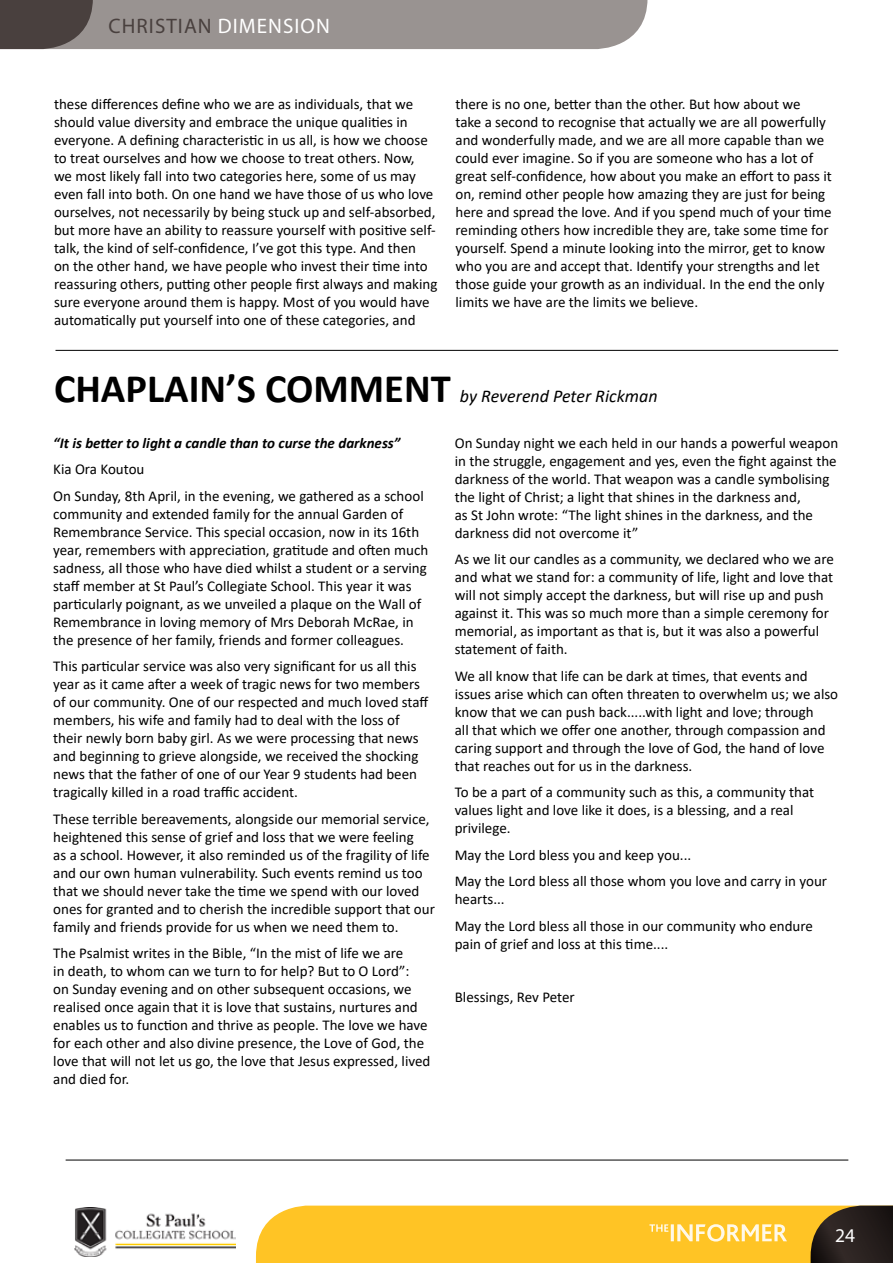
<style>
.page{position:relative;width:893px;height:1263px;background:#fff}
.page>*{position:absolute;margin:0;border:0;box-sizing:border-box;transform-origin:0 0}
.t1{font:700 40.5px "Calibri";color:#000}
.t2{font:21px "Myriad Pro";letter-spacing:.05em;color:#49403e}
.t3{font:19.5px "Myriad Pro";color:#fff}
.t4{font:italic 18px "Calibri";color:#000}
.t5{font:15px/18px "Calibri";color:#000}
.t6{font:italic 700 15px "Calibri";color:#000}
.s1{color:#fff}
</style>
<div class="page">
<svg style="left:0;top:0;width:647px;height:49px;background:#908a88"></svg>
<img style="left:74px;top:1207px;width:161px;height:49px">
<svg style="left:256px;top:1205px;width:637px;height:58px;background:#e6b32e"></svg>
<hr style="left:66px;top:1160px;width:782px;height:1px;background:#000">
<hr style="left:56px;top:350px;width:782px;height:1px;background:#000">
<h2 class="t2" style="left:109px;top:13px;width:223px">CHRISTIAN <span class="s1">DIMENSION</span></h2>
<p class="t5" style="left:54px;top:95px;width:385px">these differences define who we are as individuals, that we should value diversity and embrace the unique qualities in everyone. A defining characteristic in us all, is how we choose to treat ourselves and how we choose to treat others. Now,<br>we most likely fall into two categories here, some of us may even fall into both. On one hand we have those of us who love ourselves, not necessarily by being stuck up and self-absorbed, but more have an ability to reassure yourself with positive self&shy;talk, the kind of self-confidence, I’ve got this type. And then<br>on the other hand, we have people who invest their time into reassuring others, putting other people first always and making sure everyone around them is happy. Most of you would have automatically put yourself into one of these categories, and</p>
<p class="t5" style="left:455px;top:95px;width:378px">there is no one, better than the other. But how about we<br>take a second to recognise that actually we are all powerfully and wonderfully made, and we are all more capable than we could ever imagine. So if you are someone who has a lot of great self-confidence, how about you make an effort to pass it on, remind other people how amazing they are just for being here and spread the love. And if you spend much of your time reminding others how incredible they are, take some time for yourself. Spend a minute looking into the mirror, get to know who you are and accept that. Identify your strengths and let those guide your growth as an individual. In the end the only limits we have are the limits we believe.</p>
<h1 class="t1" style="left:54px;top:360px;width:398px">CHAPLAIN’S COMMENT</h1>
<p class="t4" style="left:460px;top:384px;width:199px">by Reverend Peter Rickman</p>
<p class="t6" style="left:53px;top:432px;width:349px">“It is better to light a candle than to curse the darkness”</p>
<p class="t5" style="left:53px;top:455px;width:372px;line-height:26.5px">Kia Ora Koutou<br>On Sunday, 8th April, in the evening, we gathered as a school</p>
<p class="t5" style="left:53px;top:504px;width:377px">community and extended family for the annual Garden of Remembrance Service. This special occasion, now in its 16th year, remembers with appreciation, gratitude and often much sadness, all those who have died whilst a student or a serving staff member at St Paul’s Collegiate School. This year it was particularly poignant, as we unveiled a plaque on the Wall of Remembrance in loving memory of Mrs Deborah McRae, in the presence of her family, friends and former colleagues.</p>
<p class="t5" style="left:53px;top:657px;width:377px">This particular service was also very significant for us all this year as it came after a week of tragic news for two members of our community. One of our respected and much loved staff members, his wife and family had to deal with the loss of their newly born baby girl. As we were processing that news and beginning to grieve alongside, we received the shocking news that the father of one of our Year 9 students had been tragically killed in a road traffic accident.</p>
<p class="t5" style="left:53px;top:809px;width:383px">These terrible bereavements, alongside our memorial service, heightened this sense of grief and loss that we were feeling<br>as a school. However, it also reminded us of the fragility of life and our own human vulnerability. Such events remind us too that we should never take the time we spend with our loved ones for granted and to cherish the incredible support that our family and friends provide for us when we need them to.</p>
<p class="t5" style="left:53px;top:944px;width:379px">The Psalmist writes in the Bible, “In the mist of life we are<br>in death, to whom can we turn to for help? But to O Lord”:<br>on Sunday evening and on other subsequent occasions, we realised once again that it is love that sustains, nurtures and enables us to function and thrive as people. The love we have for each other and also divine presence, the Love of God, the love that will not let us go, the love that Jesus expressed, lived and died for.</p>
<p class="t5" style="left:455px;top:433px;width:385px">On Sunday night we each held in our hands a powerful weapon in the struggle, engagement and yes, even the fight against the darkness of the world. That weapon was a candle symbolising the light of Christ; a light that shines in the darkness and,<br>as St John wrote: “The light shines in the darkness, and the darkness did not overcome it”</p>
<p class="t5" style="left:455px;top:550px;width:381px">As we lit our candles as a community, we declared who we are and what we stand for: a community of life, light and love that will not simply accept the darkness, but will rise up and push against it. This was so much more than a simple ceremony for memorial, as important as that is, but it was also a powerful statement of faith.</p>
<p class="t5" style="left:455px;top:666px;width:385px">We all know that life can be dark at times, that events and issues arise which can often threaten to overwhelm us; we also know that we can push back.....with light and love; through<br>all that which we offer one another, through compassion and caring support and through the love of God, the hand of love that reaches out for us in the darkness.</p>
<p class="t5" style="left:455px;top:783px;width:361px">To be a part of a community such as this, a community that values light and love like it does, is a blessing, and a real privilege.</p>
<p class="t5" style="left:455px;top:841px;width:374px;line-height:26.5px">May the Lord bless you and keep you...<br>May the Lord bless all those whom you love and carry in your</p>
<p class="t5" style="left:455px;top:885px;width:360px;line-height:26.5px">hearts...<br>May the Lord bless all those in our community who endure</p>
<p class="t5" style="left:455px;top:934px;width:215px">pain of grief and loss at this time....</p>
<p class="t5" style="left:455px;top:987px;width:122px">Blessings, Rev Peter</p>
<h3 class="t3" style="left:835px;top:1224px;width:22px">24</h3>
</div>
